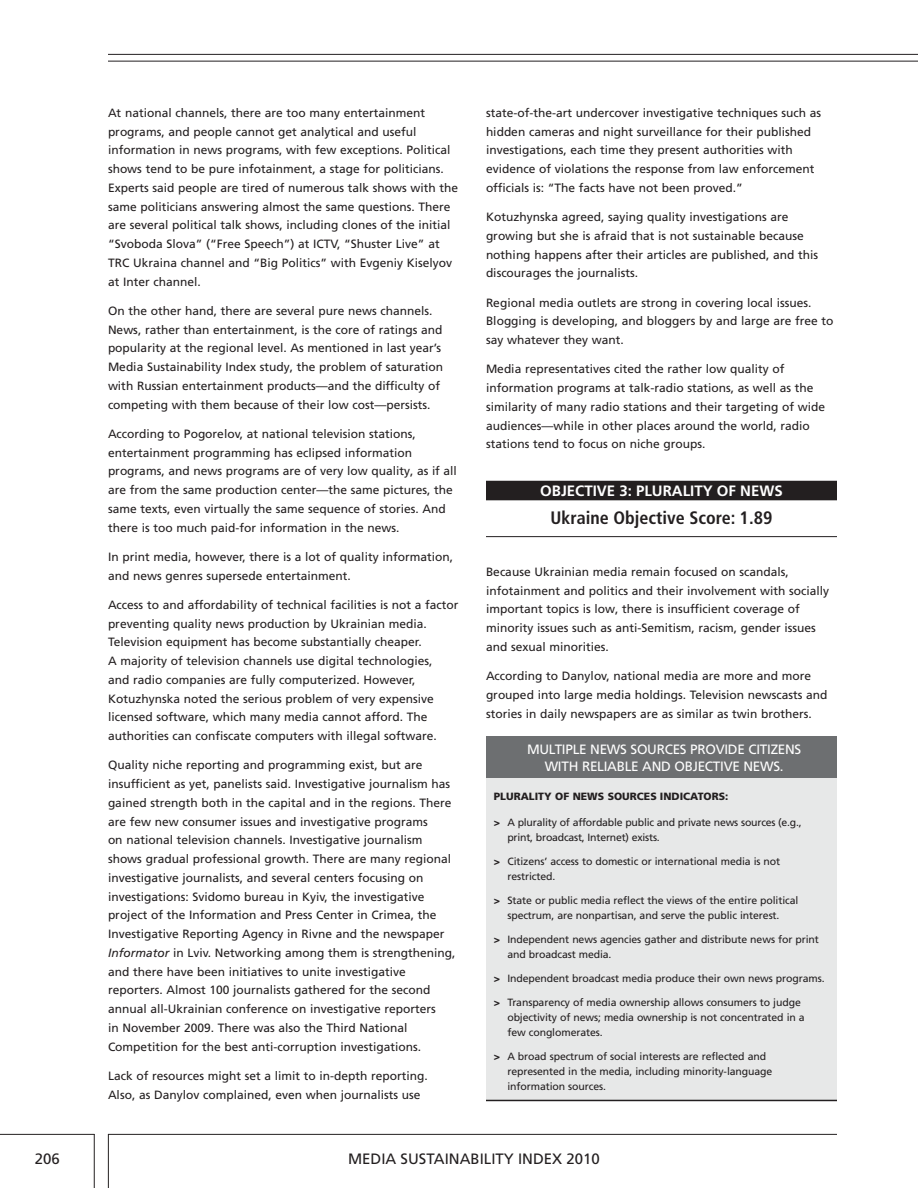
<style>
.page{position:relative;width:918px;height:1188px;background:#fff}
.page>*{position:absolute;margin:0;border:0;box-sizing:border-box;transform-origin:0 0}
.t1{font:700 condensed 18px "Frutiger";color:#231f20}
.t2{font:15px "Frutiger LT Pro";color:#231f20}
.t3{font:700 15px "Frutiger LT Pro";color:#fff}
.t4{font:13.5px "Frutiger LT Pro";color:#fff}
.t5{font:12px/18.8px "Frutiger LT Pro";color:#231f20}
.t6{font:10.5px/15px "Frutiger LT Pro";letter-spacing:-.01em;color:#231f20}
.t7{font:900 10.5px "Frutiger";color:#231f20}
.s1{font-style:italic}
.s2{font-family:"Frutiger";font-weight:900}
</style>
<div class="page">
<hr style="left:108px;top:1134px;width:729px;height:1px;background:#231f20">
<hr style="left:0;top:1134px;width:94px;height:1px;background:#231f20">
<hr style="left:94px;top:1134px;width:1px;height:54px;background:#231f20">
<hr style="left:108px;top:1134px;width:1px;height:54px;background:#231f20">
<hr style="left:108px;top:61px;width:810px;height:1px;background:#231f20">
<hr style="left:108px;top:54px;width:810px;height:1px;background:#231f20">
<div style="left:486px;top:481px;width:351px;height:15px;background:#231f20"></div>
<div style="left:486px;top:495px;width:351px;height:5px;background:#231f20"></div>
<hr style="left:486px;top:536px;width:351px;height:1px;background:#231f20">
<div style="left:486px;top:771px;width:351px;height:329px;background:#e7e8e8"></div>
<div style="left:486px;top:736px;width:351px;height:42px;background:#6d6f71"></div>
<hr style="left:486px;top:1100px;width:351px;height:1px;background:#231f20">
<p class="t5" style="left:108px;top:104px;width:352px">At national channels, there are too many entertainment programs, and people cannot get analytical and useful information in news programs, with few exceptions. Political shows tend to be pure infotainment, a stage for politicians.<br>Experts said people are tired of numerous talk shows with the same politicians answering almost the same questions. There are several political talk shows, including clones of the initial “Svoboda Slova” (“Free Speech”) at ICTV, “Shuster Live” at TRC Ukraina channel and “Big Politics” with Evgeniy Kiselyov at Inter channel.</p>
<p class="t5" style="left:108px;top:301px;width:337px">On the other hand, there are several pure news channels.<br>News, rather than entertainment, is the core of ratings and popularity at the regional level. As mentioned in last year’s Media Sustainability Index study, the problem of saturation with Russian entertainment products—and the difficulty of competing with them because of their low cost—persists.</p>
<p class="t5" style="left:108px;top:424px;width:350px">According to Pogorelov, at national television stations, entertainment programming has eclipsed information programs, and news programs are of very low quality, as if all are from the same production center—the same pictures, the same texts, even virtually the same sequence of stories. And there is too much paid-for information in the news.</p>
<p class="t5" style="left:108px;top:547px;width:347px">In print media, however, there is a lot of quality information, and news genres supersede entertainment.</p>
<p class="t5" style="left:108px;top:595px;width:352px">Access to and affordability of technical facilities is not a factor preventing quality news production by Ukrainian media.<br>Television equipment has become substantially cheaper.<br>A majority of television channels use digital technologies,<br>and radio companies are fully computerized. However, Kotuzhynska noted the serious problem of very expensive licensed software, which many media cannot afford. The authorities can confiscate computers with illegal software.</p>
<p class="t5" style="left:108px;top:756px;width:349px">Quality niche reporting and programming exist, but are insufficient as yet, panelists said. Investigative journalism has gained strength both in the capital and in the regions. There are few new consumer issues and investigative programs<br>on national television channels. Investigative journalism shows gradual professional growth. There are many regional investigative journalists, and several centers focusing on investigations: Svidomo bureau in Kyiv, the investigative project of the Information and Press Center in Crimea, the Investigative Reporting Agency in Rivne and the newspaper <span class="s1">Informator</span> in Lviv. Networking among them is strengthening, and there have been initiatives to unite investigative reporters. Almost 100 journalists gathered for the second annual all-Ukrainian conference on investigative reporters<br>in November 2009. There was also the Third National Competition for the best anti-corruption investigations.</p>
<p class="t5" style="left:108px;top:1066px;width:321px">Lack of resources might set a limit to in-depth reporting.<br>Also, as Danylov complained, even when journalists use</p>
<p class="t5" style="left:486px;top:104px;width:337px">state-of-the-art undercover investigative techniques such as hidden cameras and night surveillance for their published investigations, each time they present authorities with evidence of violations the response from law enforcement officials is: “The facts have not been proved.”</p>
<p class="t5" style="left:486px;top:208px;width:334px">Kotuzhynska agreed, saying quality investigations are growing but she is afraid that is not sustainable because nothing happens after their articles are published, and this discourages the journalists.</p>
<p class="t5" style="left:486px;top:293px;width:349px">Regional media outlets are strong in covering local issues.<br>Blogging is developing, and bloggers by and large are free to say whatever they want.</p>
<p class="t5" style="left:486px;top:360px;width:341px">Media representatives cited the rather low quality of information programs at talk-radio stations, as well as the similarity of many radio stations and their targeting of wide audiences—while in other places around the world, radio stations tend to focus on niche groups.</p>
<p class="t3" style="left:540px;top:482px;width:21px">OBJECTIVE</p>
<p class="t3" style="left:619px;top:482px;width:35px">3: PLURALITY</p>
<p class="t3" style="left:717px;top:482px;width:46px">OF NEWS</p>
<h1 class="t1" style="left:551px;top:507px;width:223px">Ukraine Objective Score: 1.89</h1>
<p class="t5" style="left:486px;top:563px;width:345px">Because Ukrainian media remain focused on scandals, infotainment and politics and their involvement with socially important topics is low, there is insufficient coverage of minority issues such as anti-Semitism, racism, gender issues and sexual minorities.</p>
<p class="t5" style="left:486px;top:667px;width:343px">According to Danylov, national media are more and more grouped into large media holdings. Television newscasts and stories in daily newspapers are as similar as twin brothers.</p>
<p class="t4" style="left:527px;top:742px;width:20px">Multiple</p>
<p class="t4" style="left:590px;top:742px;width:10px">news</p>
<p class="t4" style="left:631px;top:742px;width:9px">sources</p>
<p class="t4" style="left:690px;top:742px;width:9px">pro</p>
<p class="t4" style="left:716px;top:742px;width:16px">vide</p>
<p class="t4" style="left:749px;top:742px;width:8px">citizens</p>
<p class="t4" style="left:545px;top:758px;width:10px">with</p>
<p class="t4" style="left:582px;top:758px;width:8px">reliable</p>
<p class="t4" style="left:642px;top:758px;width:11px">and</p>
<p class="t4" style="left:675px;top:758px;width:8px">objecti</p>
<p class="t4" style="left:724px;top:758px;width:30px">ve news</p>
<p class="t4" style="left:780px;top:758px;width:5px">.</p>
<p class="t7" style="left:494px;top:790px;width:236px">PLURALITY OF NEWS SOURCES INDICATORS:</p>
<p class="t6" style="left:507px;top:814px;width:296px;text-indent:-14px"><span class="s2">&gt;</span> A plurality of affordable public and private news sources (e.g., print, broadcast, Internet) exists.</p>
<p class="t6" style="left:507px;top:854px;width:274px;text-indent:-14px"><span class="s2">&gt;</span> Citizens’ access to domestic or international media is not restricted.</p>
<p class="t6" style="left:494px;top:893px;width:306px;text-align:center"><span class="s2">&gt;</span> State or public media reflect the views of the entire political spectrum, are nonpartisan, and serve the public interest.</p>
<p class="t6" style="left:507px;top:932px;width:313px;text-indent:-14px"><span class="s2">&gt;</span> Independent news agencies gather and distribute news for print and broadcast media.</p>
<p class="t6" style="left:494px;top:971px;width:332px"><span class="s2">&gt;</span> Independent broadcast media produce their own news programs.</p>
<p class="t6" style="left:507px;top:995px;width:299px;text-indent:-14px"><span class="s2">&gt;</span> Transparency of media ownership allows consumers to judge objectivity of news; media ownership is not concentrated in a few conglomerates.</p>
<p class="t6" style="left:507px;top:1049px;width:266px;text-indent:-14px"><span class="s2">&gt;</span> A broad spectrum of social interests are reflected and represented in the media, including minority-language information sources.</p>
<p class="t2" style="left:35px;top:1150px;width:27px">206</p>
<p class="t2" style="left:348px;top:1150px;width:253px">MEDIA SUSTAINABILITY INDEX 2010</p>
</div>
